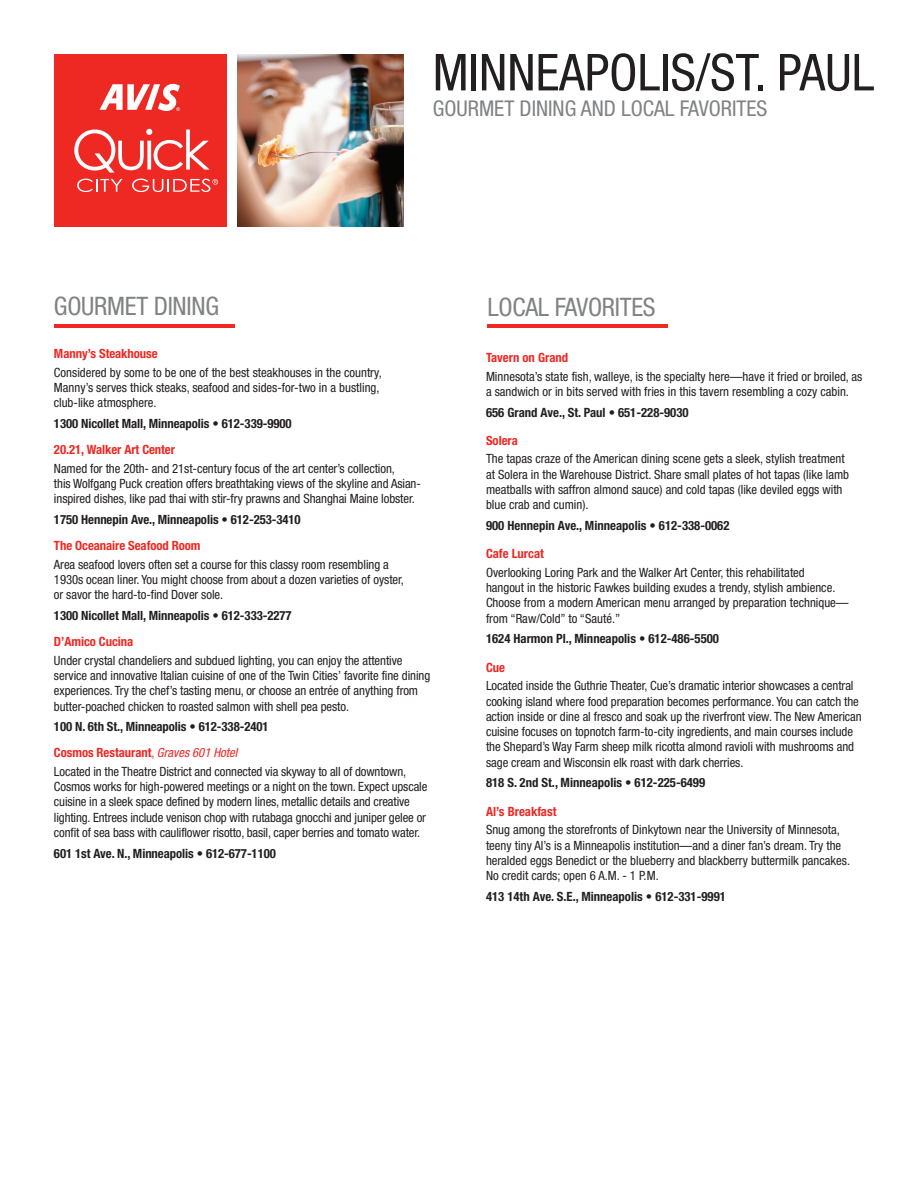
<style>
.page{position:relative;width:918px;height:1188px;background:#fff}
.page>*{position:absolute;margin:0;border:0;box-sizing:border-box;transform-origin:0 0}
.t1{font:condensed 51px "Helvetica Neue";color:#231f20}
.t2{font:condensed 25.5px "Helvetica Neue";letter-spacing:-.01em;color:#808285}
.t3{font:condensed 21.75px "Helvetica Neue";color:#808285}
.t4{font:condensed 12.75px/15.3px "Helvetica Neue";letter-spacing:-.005em;color:#231f20}
.t5{font:700 condensed 12.75px/26.1px "Helvetica Neue";letter-spacing:-.005em;color:#231f20}
.t6{font:700 condensed 12.75px "Helvetica Neue";letter-spacing:-.005em;color:#ee2823}
.s1{color:#ee2823}
.s2{font-weight:400;color:#ee2823}
.s3{font-weight:400;font-style:italic;color:#ee2823}
</style>
<div class="page">
<hr style="left:54px;top:324px;width:181px;height:3px;background:#ee2823">
<hr style="left:488px;top:325px;width:180px;height:3px;background:#ee2823">
<img style="left:238px;top:54px;width:165px;height:173px">
<div style="left:55px;top:54px;width:172px;height:172px;background:#ee2823"></div>
<svg style="left:74px;top:129px;width:136px;height:44px"></svg>
<svg style="left:77px;top:179px;width:46px;height:13px"></svg>
<svg style="left:132px;top:179px;width:86px;height:13px"></svg>
<svg style="left:100px;top:84px;width:80px;height:27px"></svg>
<h1 class="t1" style="left:433px;top:54px;width:443px">MINNEAPOLIS/ST. PAUL</h1>
<h3 class="t3" style="left:433px;top:100px;width:336px">GOURMET DINING AND LOCAL FAVORITES</h3>
<h2 class="t2" style="left:54px;top:297px;width:167px">GOURMET DINING</h2>
<h2 class="t2" style="left:488px;top:297px;width:170px">LOCAL FAVORITES</h2>
<p class="t6" style="left:486px;top:353px;width:84px">Tavern on Grand</p>
<p class="t4" style="left:486px;top:370px;width:378px">Minnesota’s state fish, walleye, is the specialty here—have it fried or broiled, as a sandwich or in bits served with fries in this tavern resembling a cozy cabin.</p>
<p class="t5" style="left:486px;top:400px;width:204px">656 Grand Ave., St. Paul • 651-228-9030</p>
<p class="t6" style="left:486px;top:436px;width:34px">Solera</p>
<p class="t4" style="left:486px;top:452px;width:365px">The tapas craze of the American dining scene gets a sleek, stylish treatment at Solera in the Warehouse District. Share small plates of hot tapas (like lamb meatballs with saffron almond sauce) and cold tapas (like deviled eggs with blue crab and cumin).</p>
<p class="t5" style="left:486px;top:514px;width:245px">900 Hennepin Ave., Minneapolis • 612-338-0062</p>
<p class="t6" style="left:486px;top:549px;width:60px">Cafe Lurcat</p>
<p class="t4" style="left:486px;top:566px;width:364px">Overlooking Loring Park and the Walker Art Center, this rehabilitated<br>hangout in the historic Fawkes building exudes a trendy, stylish ambience.<br>Choose from a modern American menu arranged by preparation technique— from “Raw/Cold” to “Sauté.”</p>
<p class="t5" style="left:486px;top:627px;width:235px">1624 Harmon Pl., Minneapolis • 612-486-5500</p>
<p class="t6" style="left:486px;top:663px;width:21px">Cue</p>
<p class="t4" style="left:486px;top:679px;width:377px">Located inside the Guthrie Theater, Cue’s dramatic interior showcases a central cooking island where food preparation becomes performance. You can catch the action inside or dine al fresco and soak up the riverfront view. The New American cuisine focuses on topnotch farm-to-city ingredients, and main courses include the Shepard’s Way Farm sheep milk ricotta almond ravioli with mushrooms and sage cream and Wisconsin elk roast with dark cherries.</p>
<p class="t5" style="left:486px;top:771px;width:221px">818 S. 2nd St., Minneapolis • 612-225-6499</p>
<p class="t6" style="left:486px;top:807px;width:72px">Al’s Breakfast</p>
<p class="t4" style="left:486px;top:823px;width:366px">Snug among the storefronts of Dinkytown near the University of Minnesota, teeny tiny Al’s is a Minneapolis institution—and a diner fan’s dream. Try the heralded eggs Benedict or the blueberry and blackberry buttermilk pancakes.<br>No credit cards; open 6 A.M. - 1 P.M.</p>
<p class="t5" style="left:486px;top:884px;width:241px">413 14th Ave. S.E., Minneapolis • 612-331-9991</p>
<p class="t6" style="left:54px;top:349px;width:105px">Manny’s Steakhouse</p>
<p class="t4" style="left:54px;top:366px;width:329px">Considered by some to be one of the best steakhouses in the country,<br>Manny’s serves thick steaks, seafood and sides-for-two in a bustling, club-like atmosphere.</p>
<p class="t5" style="left:54px;top:412px;width:239px">1300 Nicollet Mall, Minneapolis • 612-339-9900</p>
<p class="t6" style="left:54px;top:445px;width:123px">20.21, Walker Art Center</p>
<p class="t4" style="left:54px;top:462px;width:368px">Named for the 20th- and 21st-century focus of the art center’s collection,<br>this Wolfgang Puck creation offers breathtaking views of the skyline and Asian&shy;inspired dishes, like pad thai with stir-fry prawns and Shanghai Maine lobster.</p>
<p class="t5" style="left:54px;top:508px;width:248px">1750 Hennepin Ave., Minneapolis • 612-253-3410</p>
<p class="t6" style="left:54px;top:541px;width:148px">The Oceanaire Seafood Room</p>
<p class="t4" style="left:54px;top:558px;width:352px">Area seafood lovers often set a course for this classy room resembling a<br>1930s ocean liner. You might choose from about a dozen varieties of oyster, or savor the hard-to-find Dover sole.</p>
<p class="t5" style="left:54px;top:604px;width:239px">1300 Nicollet Mall, Minneapolis • 612-333-2277</p>
<p class="t6" style="left:54px;top:637px;width:81px">D’Amico Cucina</p>
<p class="t4" style="left:54px;top:654px;width:378px">Under crystal chandeliers and subdued lighting, you can enjoy the attentive service and innovative Italian cuisine of one of the Twin Cities’ favorite fine dining experiences. Try the chef’s tasting menu, or choose an entrée of anything from butter-poached chicken to roasted salmon with shell pea pesto.</p>
<p class="t5" style="left:54px;top:715px;width:216px">100 N. 6th St., Minneapolis • 612-338-2401<br><span class="s1">Cosmos Restaurant</span><span class="s2">,</span> <span class="s3">Graves 601 Hotel</span></p>
<p class="t4" style="left:54px;top:765px;width:375px">Located in the Theatre District and connected via skyway to all of downtown, Cosmos works for high-powered meetings or a night on the town. Expect upscale cuisine in a sleek space defined by modern lines, metallic details and creative lighting. Entrees include venison chop with rutabaga gnocchi and juniper gelee or confit of sea bass with cauliflower risotto, basil, caper berries and tomato water.</p>
<p class="t5" style="left:54px;top:841px;width:223px">601 1st Ave. N., Minneapolis • 612-677-1100</p>
</div>
